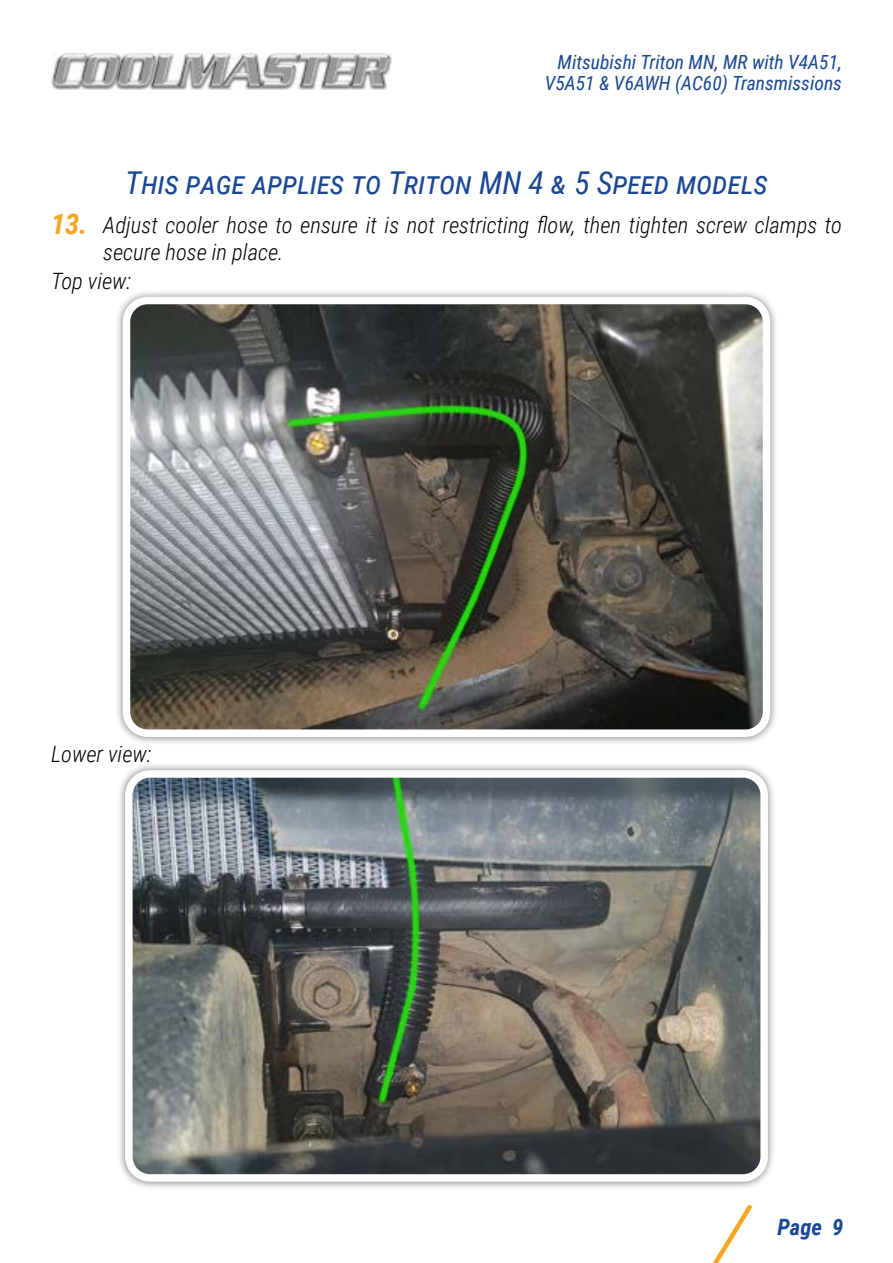
<style>
.page{position:relative;width:893px;height:1263px;background:#fff}
.page>*{position:absolute;margin:0;border:0;box-sizing:border-box;transform-origin:0 0}
.t1{font:italic 31.5px "Roboto Condensed";color:#194793}
.t2{font:italic 700 28.5px "Roboto Condensed";color:#f7a51c}
.t3{font:italic 300 22.5px/27px "Roboto Condensed";color:#000}
.t4{font:italic 700 22.5px "Roboto Condensed";color:#194793}
.t5{font:italic 19.5px/21px "Roboto Condensed";color:#194793;text-align:right}
</style>
<div class="page">
<svg style="left:713px;top:1204px;width:40px;height:59px"></svg>
<img style="left:51px;top:53px;width:340px;height:36px">
<div style="left:115px;top:289px;width:663px;height:456px;background:#000;opacity:.5"></div>
<img style="left:127px;top:301px;width:638px;height:431px">
<div style="left:123px;top:297px;width:647px;height:440px;border:8px solid #fff;border-radius:21px"></div>
<div style="left:117px;top:762px;width:659px;height:428px;background:#000;opacity:.5"></div>
<img style="left:129px;top:774px;width:634px;height:403px">
<div style="left:125px;top:770px;width:643px;height:412px;border:8px solid #fff;border-radius:21px"></div>
<p class="t5" style="left:545px;top:50px;width:299px">Mitsubishi Triton MN, MR with V4A51,<br>V5A51 &amp; V6AWH (AC60) Transmissions</p>
<h1 class="t1" style="left:125px;top:160px;width:644px">This page applies to Triton MN 4 &amp; 5 Speed models</h1>
<p class="t3" style="left:103px;top:210px;width:740px">Adjust cooler hose to ensure it is not restricting flow, then tighten screw clamps to secure hose in place.</p>
<p class="t2" style="left:51px;top:204px;width:38px">13.</p>
<p class="t3" style="left:51px;top:266px;width:82px">Top view:</p>
<p class="t3" style="left:51px;top:740px;width:102px">Lower view:</p>
<p class="t4" style="left:777px;top:1212px;width:67px">Page 9</p>
</div>
